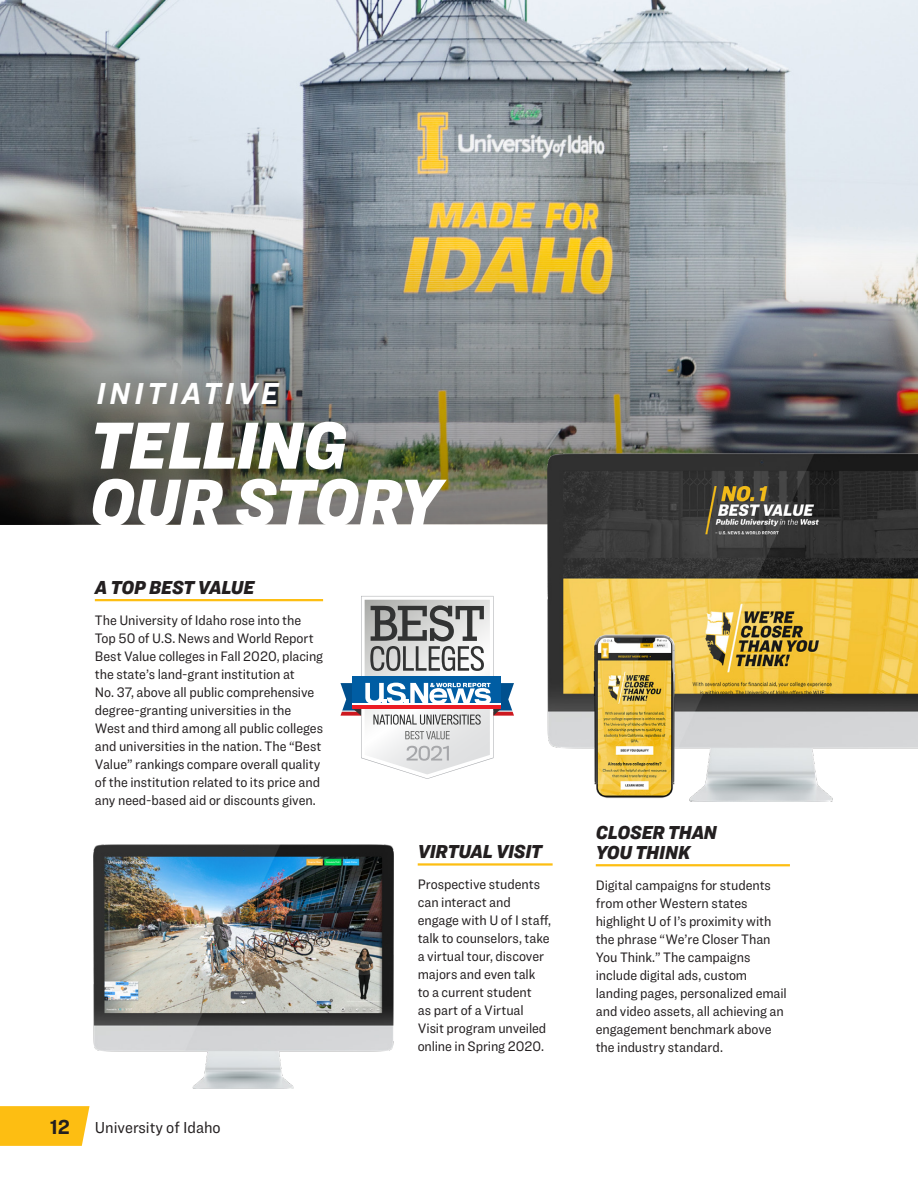
<style>
.page{position:relative;width:918px;height:1188px;background:#fff}
.page>*{position:absolute;margin:0;border:0;box-sizing:border-box;transform-origin:0 0}
.head_big_white{font:italic 900 69px/57px "Ringside Narrow";letter-spacing:-.01em;color:#fff}
.head_big_white-2{font:italic 700 31.5px "Ringside Narrow";letter-spacing:.115em;color:#fff}
.subhead_rule{font:italic 900 19.5px/19.5px "Ringside Narrow";letter-spacing:-.015em;color:#231f20}
.t1{font:16.5px "Ringside Narrow";color:#231f20}
.body{font:14.25px/18px "Ringside Narrow";letter-spacing:-.005em;color:#231f20}
.s1{font-weight:700;font-size:21px}
</style>
<div class="page">
<img style="left:93px;top:845px;width:300px;height:243px">
<img style="left:0;top:0;width:918px;height:246px">
<hr style="left:95px;top:599px;width:228px;height:2px;background:#fdbe12">
<hr style="left:418px;top:863px;width:135px;height:3px;background:#fdbe12">
<hr style="left:596px;top:864px;width:194px;height:2px;background:#fdbe12">
<img style="left:0;top:246px;width:918px;height:278px">
<img style="left:548px;top:454px;width:370px;height:347px">
<svg style="left:340px;top:596px;width:174px;height:183px"></svg>
<svg style="left:0;top:1106px;width:90px;height:40px;background:#fdc11e"></svg>
<p class="head_big_white-2" style="left:96px;top:371px;width:184px">INITIATIVE</p>
<p class="head_big_white" style="left:90px;top:414px;width:353px">TELLING<br>OUR STORY</p>
<p class="subhead_rule" style="left:95px;top:577px;width:161px">A TOP BEST VALUE</p>
<p class="body" style="left:95px;top:611px;width:230px">The University of Idaho rose into the Top 50 of U.S. News and World Report Best Value colleges in Fall 2020, placing the state’s land-grant institution at<br>No. 37, above all public comprehensive degree-granting universities in the West and third among all public colleges and universities in the nation. The “Best Value” rankings compare overall quality of the institution related to its price and any need-based aid or discounts given.</p>
<p class="t1" style="left:50px;top:1115px;width:172px"><span class="s1">12</span> University of Idaho</p>
<p class="subhead_rule" style="left:418px;top:841px;width:126px">VIRTUAL VISIT</p>
<p class="body" style="left:418px;top:875px;width:135px">Prospective students can interact and engage with U of I staff, talk to counselors, take a virtual tour, discover majors and even talk<br>to a current student<br>as part of a Virtual<br>Visit program unveiled online in Spring 2020.</p>
<p class="subhead_rule" style="left:596px;top:822px;width:123px">CLOSER THAN<br>YOU THINK</p>
<p class="body" style="left:596px;top:876px;width:193px">Digital campaigns for students from other Western states highlight U of I’s proximity with the phrase “We’re Closer Than<br>You Think.” The campaigns include digital ads, custom landing pages, personalized email and video assets, all achieving an engagement benchmark above the industry standard.</p>
</div>
